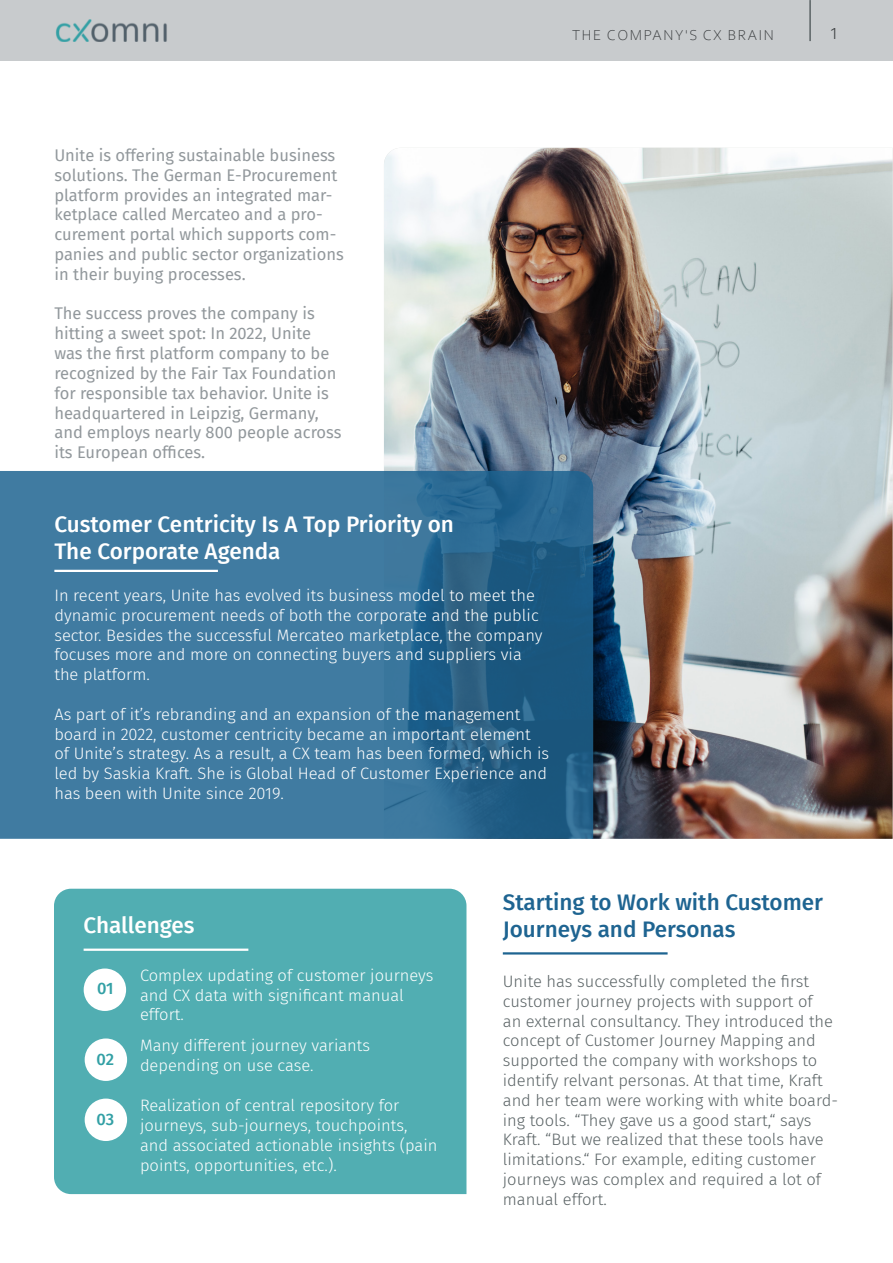
<style>
.page{position:relative;width:893px;height:1263px;background:#fff}
.page>*{position:absolute;margin:0;border:0;box-sizing:border-box;transform-origin:0 0}
.Text-Überschrift__hell{font:500 22.5px/27px "Fira Sans";color:#fff}
.t1{font:500 22.5px/27px "Fira Sans";color:#1e6491}
.t2{font:300 16.5px/19.8px "Fira Sans";color:#fff}
.Fließtext-Einleitung{font:16.5px/19.8px "Fira Sans";color:#92989c}
.Default_copy{font:300 16.5px/19.8px "Fira Sans";color:#5a6365}
.t3{font:500 16.5px "Fira Sans";color:#32a0a5}
.t4{font:300 16.5px "Fira Sans";color:#35383a}
.t5{font:300 15px "Corbel";letter-spacing:.11em;color:#35383a}
</style>
<div class="page">
<img style="left:384px;top:148px;width:509px;height:691px">
<svg style="left:0;top:471px;width:593px;height:368px;background:#377299"></svg>
<hr style="left:54px;top:570px;width:164px;height:2px;background:#fff">
<hr style="left:503px;top:952px;width:165px;height:2px;background:#1e6491">
<div style="left:54px;top:889px;width:412px;height:305px;background:#51aeb2"></div>
<div style="left:85px;top:1038px;width:42px;height:43px;background:#fff;border-radius:50%"></div>
<div style="left:85px;top:1098px;width:42px;height:43px;background:#fff;border-radius:50%"></div>
<div style="left:84px;top:968px;width:42px;height:43px;background:#fff;border-radius:50%"></div>
<hr style="left:84px;top:948px;width:164px;height:3px;background:#fff">
<div style="left:0;top:0;width:893px;height:61px;background:#c8cbcd"></div>
<hr style="left:809px;top:0;width:2px;height:41px;background:#5a6365">
<img style="left:55px;top:19px;width:112px;height:23px">
<p class="t5" style="left:572px;top:26px;width:203px">THE COMPANY'S CX BRAIN</p>
<p class="t4" style="left:830px;top:22px;width:8px">1</p>
<p class="Fließtext-Einleitung" style="left:54px;top:145px;width:291px">Unite is offering sustainable business solutions. The German E-Procurement platform provides an integrated mar&shy;ketplace called Mercateo and a pro&shy;curement portal which supports com&shy;panies and public sector organizations in their buying processes.</p>
<p class="Fließtext-Einleitung" style="left:54px;top:303px;width:289px">The success proves the company is hitting a sweet spot: In 2022, Unite was the first platform company to be recognized by the Fair Tax Foundation for responsible tax behavior. Unite is headquartered in Leipzig, Germany, and employs nearly 800 people across its European offices.</p>
<p class="Text-Überschrift__hell" style="left:54px;top:509px;width:401px">Customer Centricity Is A Top Priority on<br>The Corporate Agenda</p>
<p class="t2" style="left:54px;top:585px;width:490px">In recent years, Unite has evolved its business model to meet the dynamic procurement needs of both the corporate and the public sector. Besides the successful Mercateo marketplace, the company focuses more and more on connecting buyers and suppliers via the platform.</p>
<p class="t2" style="left:54px;top:704px;width:496px">As part of it’s rebranding and an expansion of the management board in 2022, customer centricity became an important element of Unite’s strategy. As a result, a CX team has been formed, which is led by Saskia Kraft. She is Global Head of Customer Experience and has been with Unite since 2019.</p>
<p class="Text-Überschrift__hell" style="left:84px;top:911px;width:112px">Challenges</p>
<p class="t2" style="left:140px;top:965px;width:295px">Complex updating of customer journeys and CX data with significant manual effort.</p>
<p class="t3" style="left:97px;top:975px;width:18px">01</p>
<p class="t3" style="left:97px;top:1045px;width:19px">02</p>
<p class="t3" style="left:97px;top:1105px;width:19px">03</p>
<p class="t2" style="left:140px;top:1035px;width:232px">Many different journey variants</p>
<p class="t2" style="left:140px;top:1055px;width:175px">depending on use case.</p>
<p class="t2" style="left:140px;top:1095px;width:299px">Realization of central repository for journeys, sub-journeys, touchpoints, and associated actionable insights (pain points, opportunities, etc.).</p>
<p class="t1" style="left:503px;top:887px;width:322px">Starting to Work with Customer<br>Journeys and Personas</p>
<p class="Default_copy" style="left:503px;top:971px;width:337px">Unite has successfully completed the first customer journey projects with support of<br>an external consultancy. They introduced the concept of Customer Journey Mapping and supported the company with workshops to identify relvant personas. At that time, Kraft and her team were working with white board&shy;ing tools. “They gave us a good start,“ says Kraft. “But we realized that these tools have limitations.“ For example, editing customer journeys was complex and required a lot of manual effort.</p>
</div>
